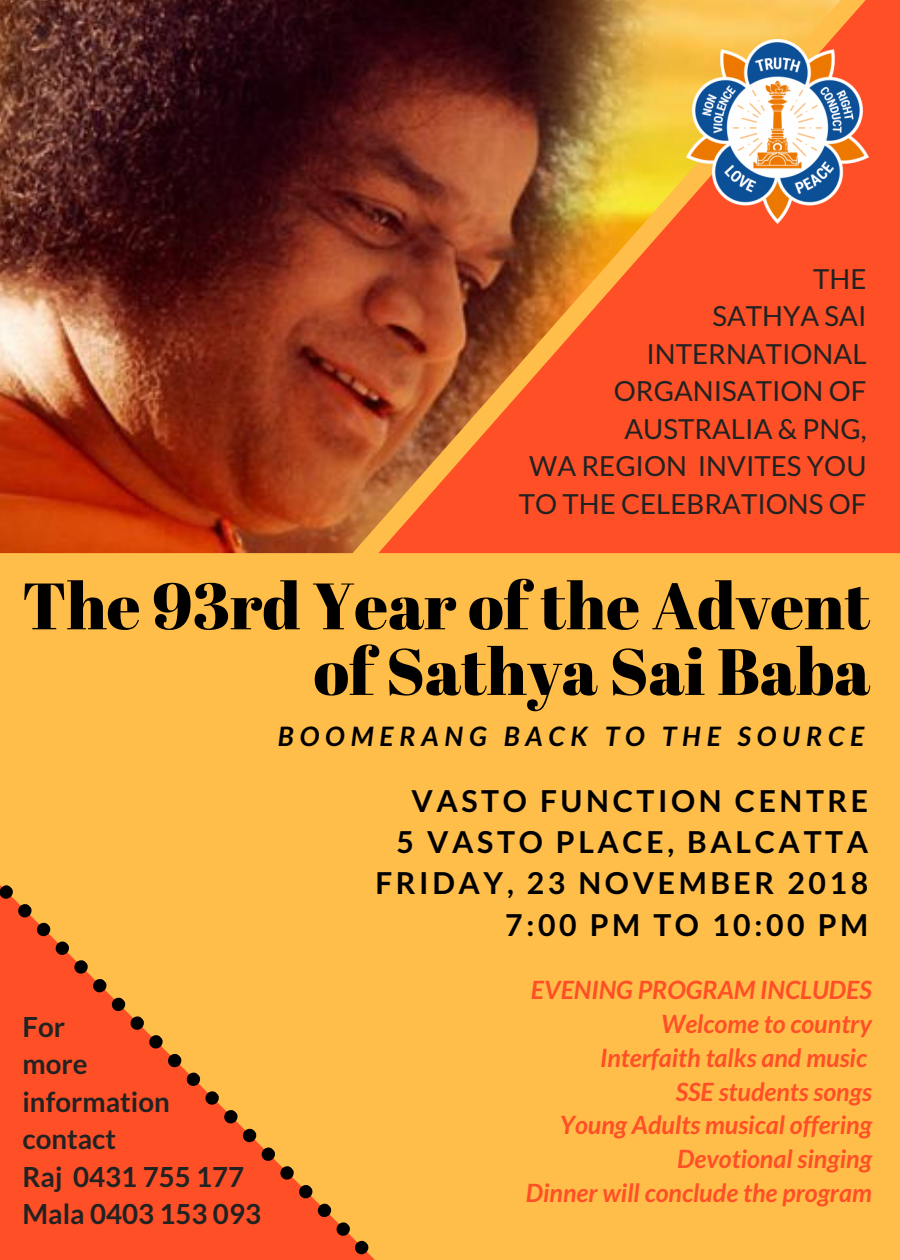
<style>
.page{position:relative;width:900px;height:1260px;background:#ffbd4a}
.page>*{position:absolute;margin:0;border:0;box-sizing:border-box;transform-origin:0 0}
.t1{font:65.5px/65.5px "Abril Fatface";color:#000;text-align:right}
.t2{font:700 30.25px/41.2px "Lato";letter-spacing:.12em;color:#000;text-align:right}
.t3{font:27.75px/37.5px "Lato";color:#222;text-align:right}
.t4{font:700 27.75px/37.5px "Lato";color:#222}
.t5{font:italic 700 26.75px "Lato";letter-spacing:.22em;color:#000}
.t6{font:italic 700 25.25px/33.8px "Lato";color:#ff4f26;text-align:right}
</style>
<div class="page">
<img style="left:0;top:0;width:378px;height:553px">
<img style="left:378px;top:0;width:522px;height:553px">
<svg style="left:0;top:1256px;width:375px;height:4px"></svg>
<img style="left:686px;top:39px;width:182px;height:184px">
<svg style="left:0;top:885px;width:371px;height:372px"></svg>
<p class="t3" style="left:519px;top:259px;width:349px">THE<br>SATHYA SAI<br>INTERNATIONAL<br>ORGANISATION OF<br>AUSTRALIA &amp; PNG,<br>WA REGION INVITES YOU<br>TO THE CELEBRATIONS OF</p>
<h1 class="t1" style="left:22px;top:571px;width:850px">The 93rd Year of the Advent of Sathya Sai Baba</h1>
<p class="t5" style="left:278px;top:720px;width:588px">BOOMERANG BACK TO THE SOURCE</p>
<p class="t4" style="left:22px;top:1007px;width:240px">For<br>more<br>information contact<br>Raj 0431 755 177<br>Mala 0403 153 093</p>
<p class="t2" style="left:375px;top:780px;width:494px">VASTO FUNCTION CENTRE<br>5 VASTO PLACE, BALCATTA<br>FRIDAY, 23 NOVEMBER 2018<br>7:00 PM TO 10:00 PM</p>
<p class="t6" style="left:526px;top:973px;width:348px">EVENING PROGRAM INCLUDES<br>Welcome to country<br>Interfaith talks and music<br>SSE students songs<br>Young Adults musical offering<br>Devotional singing<br>Dinner will conclude the program</p>
</div>
